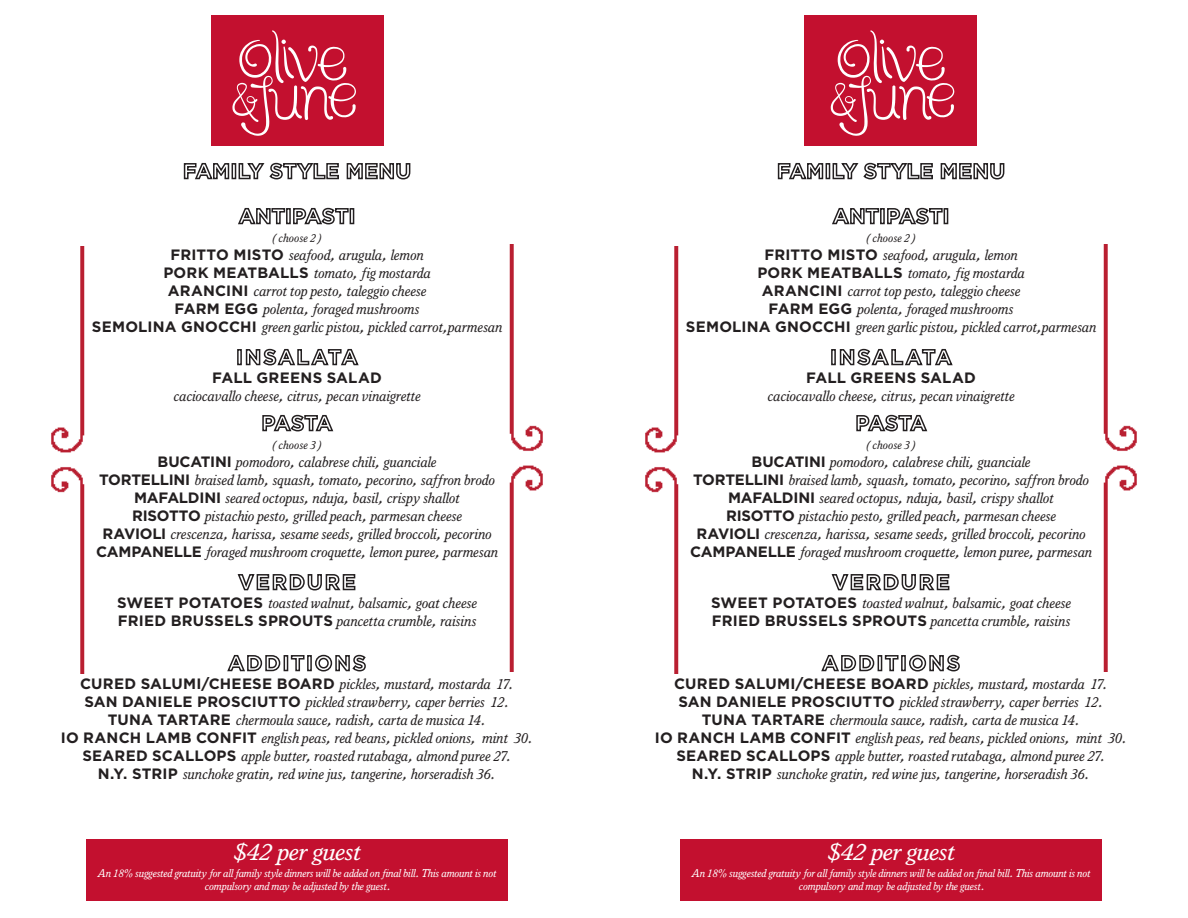
<style>
.page{position:relative;width:1188px;height:918px;background:#fff}
.page>*{position:absolute;margin:0;border:0;box-sizing:border-box;transform-origin:0 0}
.t1{font:italic 24.3px "Italian Old Style";letter-spacing:-.03em;color:#fff;scale:1.11 1}
.t2{font:italic 15px/18px "Italian Old Style";letter-spacing:-.015em;color:#231f20;text-align:center}
.t3{font:700 15px "Gotham";letter-spacing:.01em;color:#231f20}
.t4{font:italic 12px "Italian Old Style";letter-spacing:-.01em;color:#231f20}
.t5{font:italic 11.25px/13.5px "Italian Old Style";letter-spacing:-.025em;color:#fff;text-align:center}
.s1{font-family:"Gotham";font-weight:700;font-style:normal}
</style>
<div class="page">
<svg style="left:183px;top:162px;width:47px;height:18px"></svg>
<div style="left:232px;top:163px;width:4px;height:16px;border:2px solid #231f20"></div>
<svg style="left:238px;top:162px;width:101px;height:18px"></svg>
<svg style="left:346px;top:163px;width:65px;height:17px"></svg>
<svg style="left:238px;top:207px;width:48px;height:18px"></svg>
<div style="left:286px;top:208px;width:5px;height:16px;border:2px solid #231f20"></div>
<svg style="left:293px;top:207px;width:56px;height:18px"></svg>
<div style="left:350px;top:208px;width:4px;height:16px;border:2px solid #231f20"></div>
<div style="left:237px;top:349px;width:5px;height:16px;border:2px solid #231f20"></div>
<svg style="left:245px;top:348px;width:114px;height:18px"></svg>
<svg style="left:262px;top:414px;width:72px;height:18px"></svg>
<svg style="left:237px;top:574px;width:119px;height:17px"></svg>
<svg style="left:227px;top:654px;width:54px;height:18px"></svg>
<div style="left:284px;top:655px;width:4px;height:16px;border:2px solid #231f20"></div>
<svg style="left:290px;top:655px;width:15px;height:17px"></svg>
<div style="left:307px;top:655px;width:5px;height:16px;border:2px solid #231f20"></div>
<svg style="left:315px;top:654px;width:51px;height:18px"></svg>
<div style="left:211px;top:15px;width:172px;height:131px;background:#c3102f"></div>
<div style="left:86px;top:839px;width:422px;height:62px;background:#c3102f"></div>
<img style="left:509px;top:465px;width:34px;height:207px">
<img style="left:509px;top:245px;width:34px;height:206px">
<img style="left:51px;top:246px;width:34px;height:207px">
<img style="left:51px;top:467px;width:34px;height:206px">
<svg style="left:777px;top:162px;width:47px;height:18px"></svg>
<div style="left:826px;top:163px;width:4px;height:16px;border:2px solid #231f20"></div>
<svg style="left:832px;top:162px;width:101px;height:18px"></svg>
<svg style="left:940px;top:163px;width:65px;height:17px"></svg>
<svg style="left:832px;top:207px;width:48px;height:18px"></svg>
<div style="left:880px;top:208px;width:5px;height:16px;border:2px solid #231f20"></div>
<svg style="left:887px;top:207px;width:56px;height:18px"></svg>
<div style="left:944px;top:208px;width:4px;height:16px;border:2px solid #231f20"></div>
<div style="left:831px;top:349px;width:5px;height:16px;border:2px solid #231f20"></div>
<svg style="left:839px;top:348px;width:114px;height:18px"></svg>
<svg style="left:856px;top:414px;width:72px;height:18px"></svg>
<svg style="left:831px;top:574px;width:119px;height:17px"></svg>
<svg style="left:821px;top:654px;width:54px;height:18px"></svg>
<div style="left:878px;top:655px;width:4px;height:16px;border:2px solid #231f20"></div>
<svg style="left:884px;top:655px;width:15px;height:17px"></svg>
<div style="left:901px;top:655px;width:5px;height:16px;border:2px solid #231f20"></div>
<svg style="left:909px;top:654px;width:51px;height:18px"></svg>
<div style="left:805px;top:15px;width:172px;height:131px;background:#c3102f"></div>
<div style="left:680px;top:839px;width:422px;height:62px;background:#c3102f"></div>
<img style="left:1103px;top:465px;width:34px;height:207px">
<img style="left:1103px;top:245px;width:34px;height:206px">
<img style="left:645px;top:246px;width:34px;height:207px">
<img style="left:645px;top:467px;width:34px;height:206px">
<svg style="left:232px;top:30px;width:124px;height:106px"></svg>
<svg style="left:831px;top:30px;width:123px;height:106px"></svg>
<p class="t4" style="left:272px;top:230px;width:51px">( choose 2 )</p>
<p class="t2" style="left:92px;top:245px;width:412px"><span class="s1">FRITTO MISTO</span> seafood, arugula, lemon<br><span class="s1">PORK MEATBALLS</span> tomato, fig mostarda<br><span class="s1">ARANCINI</span> carrot top pesto, taleggio cheese<br><span class="s1">FARM EGG</span> polenta, foraged mushrooms<br><span class="s1">SEMOLINA GNOCCHI</span> green garlic pistou, pickled carrot,parmesan</p>
<p class="t3" style="left:212px;top:369px;width:171px">FALL GREENS SALAD</p>
<p class="t2" style="left:173px;top:386px;width:249px">caciocavallo cheese, citrus, pecan vinaigrette</p>
<p class="t4" style="left:272px;top:437px;width:51px">( choose 3 )</p>
<p class="t2" style="left:96px;top:452px;width:403px"><span class="s1">BUCATINI</span> pomodoro, calabrese chili, guanciale<br><span class="s1">TORTELLINI</span> braised lamb, squash, tomato, pecorino, saffron brodo <span class="s1">MAFALDINI</span> seared octopus, nduja, basil, crispy shallot<br><span class="s1">RISOTTO</span> pistachio pesto, grilled peach, parmesan cheese<br><span class="s1">RAVIOLI</span> crescenza, harissa, sesame seeds, grilled broccoli, pecorino <span class="s1">CAMPANELLE</span> foraged mushroom croquette, lemon puree, parmesan</p>
<p class="t2" style="left:117px;top:593px;width:361px;text-align:left"><span class="s1">SWEET POTATOES</span> toasted walnut, balsamic, goat cheese<br><span class="s1">FRIED BRUSSELS SPROUTS</span> pancetta crumble, raisins</p>
<p class="t2" style="left:61px;top:674px;width:474px"><span class="s1">CURED SALUMI/CHEESE BOARD</span> pickles, mustard, mostarda 17.<br><span class="s1">SAN DANIELE PROSCIUTTO</span> pickled strawberry, caper berries 12.<br><span class="s1">TUNA TARTARE</span> chermoula sauce, radish, carta de musica 14.<br><span class="s1">IO RANCH LAMB CONFIT</span> english peas, red beans, pickled onions, mint 30.<br><span class="s1">SEARED SCALLOPS</span> apple butter, roasted rutabaga, almond puree 27.<br><span class="s1">N.Y. STRIP</span> sunchoke gratin, red wine jus, tangerine, horseradish 36.</p>
<h1 class="t1" style="left:233px;top:838px;width:116px">$42 per guest</h1>
<p class="t5" style="left:97px;top:866px;width:401px">An 18% suggested gratuity for all family style dinners will be added on final bill. This amount is not compulsory and may be adjusted by the guest.</p>
<p class="t4" style="left:866px;top:230px;width:51px">( choose 2 )</p>
<p class="t2" style="left:686px;top:245px;width:412px"><span class="s1">FRITTO MISTO</span> seafood, arugula, lemon<br><span class="s1">PORK MEATBALLS</span> tomato, fig mostarda<br><span class="s1">ARANCINI</span> carrot top pesto, taleggio cheese<br><span class="s1">FARM EGG</span> polenta, foraged mushrooms<br><span class="s1">SEMOLINA GNOCCHI</span> green garlic pistou, pickled carrot,parmesan</p>
<p class="t3" style="left:806px;top:369px;width:171px">FALL GREENS SALAD</p>
<p class="t2" style="left:767px;top:386px;width:249px">caciocavallo cheese, citrus, pecan vinaigrette</p>
<p class="t4" style="left:866px;top:437px;width:51px">( choose 3 )</p>
<p class="t2" style="left:690px;top:452px;width:403px"><span class="s1">BUCATINI</span> pomodoro, calabrese chili, guanciale<br><span class="s1">TORTELLINI</span> braised lamb, squash, tomato, pecorino, saffron brodo <span class="s1">MAFALDINI</span> seared octopus, nduja, basil, crispy shallot<br><span class="s1">RISOTTO</span> pistachio pesto, grilled peach, parmesan cheese<br><span class="s1">RAVIOLI</span> crescenza, harissa, sesame seeds, grilled broccoli, pecorino <span class="s1">CAMPANELLE</span> foraged mushroom croquette, lemon puree, parmesan</p>
<p class="t2" style="left:711px;top:593px;width:361px;text-align:left"><span class="s1">SWEET POTATOES</span> toasted walnut, balsamic, goat cheese<br><span class="s1">FRIED BRUSSELS SPROUTS</span> pancetta crumble, raisins</p>
<p class="t2" style="left:655px;top:674px;width:474px"><span class="s1">CURED SALUMI/CHEESE BOARD</span> pickles, mustard, mostarda 17.<br><span class="s1">SAN DANIELE PROSCIUTTO</span> pickled strawberry, caper berries 12.<br><span class="s1">TUNA TARTARE</span> chermoula sauce, radish, carta de musica 14.<br><span class="s1">IO RANCH LAMB CONFIT</span> english peas, red beans, pickled onions, mint 30.<br><span class="s1">SEARED SCALLOPS</span> apple butter, roasted rutabaga, almond puree 27.<br><span class="s1">N.Y. STRIP</span> sunchoke gratin, red wine jus, tangerine, horseradish 36.</p>
<h1 class="t1" style="left:827px;top:838px;width:116px">$42 per guest</h1>
<p class="t5" style="left:691px;top:866px;width:401px">An 18% suggested gratuity for all family style dinners will be added on final bill. This amount is not compulsory and may be adjusted by the guest.</p>
</div>
